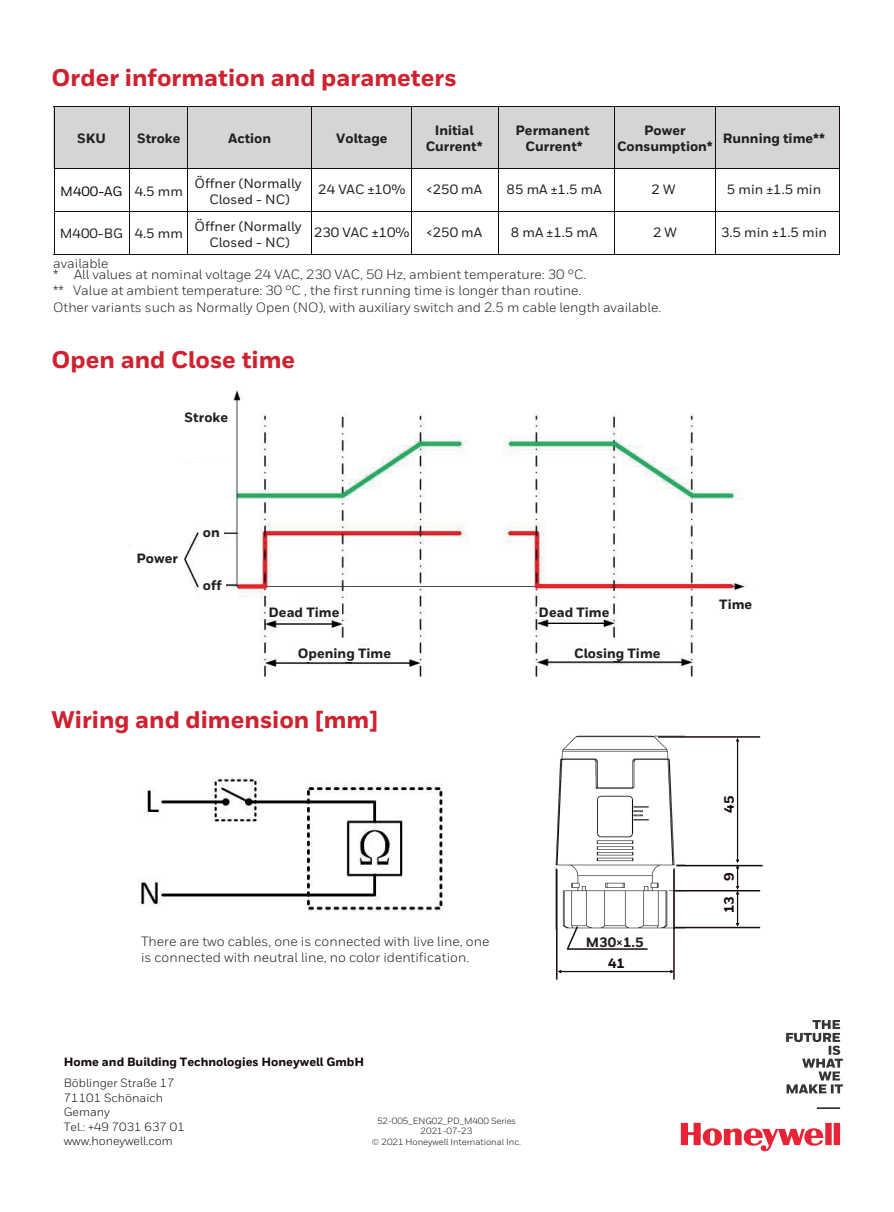
<style>
.page{position:relative;width:894px;height:1212px;background:#fff}
.page>*{position:absolute;margin:0;border:0;box-sizing:border-box;transform-origin:0 0}
.t1{font:800 24px "Honeywell Sans";color:#cf2230}
.t2{font:800 13.65px "Honeywell Sans";color:#170b0c}
.t3{font:800 13.65px "Honeywell Sans";color:#231f20}
.t4{font:13.5px/16.2px "Honeywell Sans";color:#231f20}
.t5{font:800 13.5px/16.2px "Honeywell Sans";color:#231f20;text-align:center}
.t6{font:500 13.5px/16.2px "Honeywell Sans";color:#231f20;text-align:center}
.t7{font:500 13.5px "Honeywell Sans";color:#170b0c}
.t8{font:12px/14.4px "Honeywell Sans";color:#170b0c}
.t9{font:800 12px "Honeywell Sans";color:#170b0c}
.t10{font:9px/10.8px "Honeywell Sans";letter-spacing:-.01em;color:#170b0c;text-align:center}
.s1{color:#231f20}
</style>
<div class="page">
<img style="left:128px;top:390px;width:620px;height:286px">
<div style="left:716px;top:591px;width:40px;height:17px;background:#fff"></div>
<div style="left:128px;top:548px;width:56px;height:27px;background:#fff"></div>
<div style="left:200px;top:524px;width:24px;height:18px;background:#fff"></div>
<div style="left:199px;top:575px;width:26px;height:24px;background:#fff"></div>
<div style="left:266px;top:605px;width:76px;height:14px;background:#fff"></div>
<div style="left:538px;top:605px;width:74px;height:14px;background:#fff"></div>
<div style="left:570px;top:647px;width:95px;height:13px;background:#fff"></div>
<div style="left:293px;top:647px;width:111px;height:15px;background:#fff"></div>
<div style="left:180px;top:463px;width:55px;height:16px;background:#fff"></div>
<hr style="left:817px;top:1107px;width:23px;height:2px;background:#353436">
<svg style="left:786px;top:1020px;width:57px;height:73px"></svg>
<svg style="left:681px;top:1123px;width:159px;height:28px"></svg>
<div style="left:54px;top:106px;width:76px;height:63px;background:#d3d6d4"></div>
<div style="left:130px;top:106px;width:57px;height:63px;background:#d3d6d4"></div>
<div style="left:187px;top:106px;width:124px;height:63px;background:#d3d6d4"></div>
<div style="left:311px;top:106px;width:101px;height:63px;background:#d3d6d4"></div>
<div style="left:412px;top:106px;width:86px;height:63px;background:#d3d6d4"></div>
<div style="left:498px;top:106px;width:116px;height:63px;background:#d3d6d4"></div>
<div style="left:614px;top:106px;width:101px;height:63px;background:#d3d6d4"></div>
<div style="left:715px;top:106px;width:125px;height:63px;background:#d3d6d4"></div>
<hr style="left:54px;top:106px;width:1px;height:148px;background:#170b0c">
<hr style="left:129px;top:107px;width:1px;height:147px;background:#170b0c">
<hr style="left:187px;top:107px;width:1px;height:147px;background:#170b0c">
<hr style="left:311px;top:107px;width:1px;height:147px;background:#170b0c">
<hr style="left:411px;top:107px;width:1px;height:147px;background:#170b0c">
<hr style="left:498px;top:107px;width:1px;height:147px;background:#170b0c">
<hr style="left:613px;top:107px;width:1px;height:147px;background:#170b0c">
<hr style="left:715px;top:107px;width:1px;height:147px;background:#170b0c">
<hr style="left:839px;top:106px;width:1px;height:148px;background:#170b0c">
<hr style="left:54px;top:106px;width:786px;height:1px;background:#170b0c">
<hr style="left:54px;top:168px;width:785px;height:1px;background:#170b0c">
<hr style="left:54px;top:211px;width:785px;height:1px;background:#170b0c">
<hr style="left:54px;top:254px;width:786px;height:1px;background:#170b0c">
<img style="left:138px;top:777px;width:304px;height:135px">
<img style="left:555px;top:735px;width:130px;height:194px">
<hr style="left:658px;top:736px;width:102px;height:2px;background:#170b0c">
<hr style="left:676px;top:865px;width:87px;height:1px;background:#170b0c">
<hr style="left:674px;top:890px;width:86px;height:1px;background:#170b0c">
<hr style="left:674px;top:927px;width:86px;height:1px;background:#170b0c">
<svg style="left:736px;top:738px;width:3px;height:189px"></svg>
<hr style="left:556px;top:869px;width:1px;height:111px;background:#170b0c">
<hr style="left:673px;top:869px;width:2px;height:111px;background:#170b0c">
<svg style="left:557px;top:970px;width:117px;height:3px"></svg>
<svg style="left:566px;top:924px;width:13px;height:26px"></svg>
<hr style="left:567px;top:948px;width:80px;height:2px;background:#170b0c">
<h1 class="t1" style="left:52px;top:63px;width:406px">Order information and parameters</h1>
<p class="t5" style="left:228px;top:130px;width:44px">Action</p>
<p class="t5" style="left:426px;top:122px;width:58px">Initial<br>Current*</p>
<p class="t5" style="left:723px;top:130px;width:104px">Running time**</p>
<p class="t6" style="left:318px;top:182px;width:89px">24 VAC ±10%</p>
<p class="t6" style="left:314px;top:224px;width:97px">230 VAC ±10%</p>
<p class="t5" style="left:137px;top:130px;width:45px">Stroke</p>
<p class="t5" style="left:336px;top:130px;width:53px">Voltage</p>
<p class="t5" style="left:515px;top:122px;width:76px">Permanent<br>Current*</p>
<p class="t5" style="left:617px;top:122px;width:97px">Power<br>Consumption*</p>
<p class="t5" style="left:77px;top:130px;width:30px">SKU</p>
<p class="t7" style="left:60px;top:183px;width:124px">M400-AG <span class="s1">4.5 mm</span></p>
<p class="t6" style="left:194px;top:176px;width:109px">Öffner (Normally<br>Closed - NC)</p>
<p class="t6" style="left:426px;top:182px;width:58px">&lt;250 mA</p>
<p class="t6" style="left:507px;top:182px;width:97px">85 mA ±1.5 mA</p>
<p class="t6" style="left:651px;top:182px;width:25px">2 W</p>
<p class="t6" style="left:727px;top:182px;width:96px">5 min ±1.5 min</p>
<p class="t6" style="left:60px;top:226px;width:125px">M400-BG 4.5 mm</p>
<p class="t6" style="left:194px;top:218px;width:109px">Öffner (Normally<br>Closed - NC)</p>
<p class="t6" style="left:426px;top:224px;width:58px">&lt;250 mA</p>
<p class="t6" style="left:511px;top:224px;width:88px">8 mA ±1.5 mA</p>
<p class="t6" style="left:653px;top:224px;width:25px">2 W</p>
<p class="t6" style="left:721px;top:224px;width:107px">3.5 min ±1.5 min</p>
<p class="t4" style="left:53px;top:257px;width:535px;line-height:11.6px">available<br>* All values at nominal voltage 24 VAC, 230 VAC, 50 Hz, ambient temperature: 30 °C.</p>
<p class="t4" style="left:53px;top:283px;width:609px">** Value at ambient temperature: 30 °C , the first running time is longer than routine.<br>Other variants such as Normally Open (NO), with auxiliary switch and 2.5 m cable length available.</p>
<h1 class="t1" style="left:52px;top:345px;width:245px">Open and Close time</h1>
<p class="t5" style="left:185px;top:410px;width:45px">Stroke</p>
<p class="t5" style="left:136px;top:551px;width:43px">Power</p>
<p class="t5" style="left:203px;top:525px;width:18px">on</p>
<p class="t5" style="left:203px;top:577px;width:20px">off</p>
<p class="t5" style="left:269px;top:604px;width:72px">Dead Time</p>
<p class="t5" style="left:539px;top:604px;width:72px">Dead Time</p>
<p class="t5" style="left:298px;top:646px;width:95px">Opening Time</p>
<p class="t5" style="left:574px;top:646px;width:88px">Closing Time</p>
<h1 class="t1" style="left:52px;top:705px;width:328px">Wiring and dimension [mm]</h1>
<p class="t4" style="left:141px;top:933px;width:350px">There are two cables, one is connected with live line, one is connected with neutral line, no color identification.</p>
<p class="t9" style="left:64px;top:1054px;width:302px">Home and Building Technologies Honeywell GmbH</p>
<p class="t8" style="left:64px;top:1076px;width:123px">Böblinger Straße 17<br>71101 Schönaich<br>Gemany<br>Tel.: +49 7031 637 01 www.honeywell.com</p>
<p class="t10" style="left:372px;top:1115px;width:151px">52-005_ENG02_PD_M400 Series<br>2021-07-23<br>© 2021 Honeywell International Inc.</p>
<p class="t3" style="left:586px;top:934px;width:59px">M30×1.5</p>
<p class="t2" style="left:608px;top:955px;width:19px">41</p>
<p class="t5" style="left:719px;top:597px;width:35px">Time</p>
<p class="t2" style="left:720px;top:813px;width:18px;rotate:-90deg">45</p>
<p class="t2" style="left:720px;top:880px;width:10px;rotate:-90deg">9</p>
<p class="t2" style="left:720px;top:913px;width:18px;rotate:-90deg">13</p>
</div>
